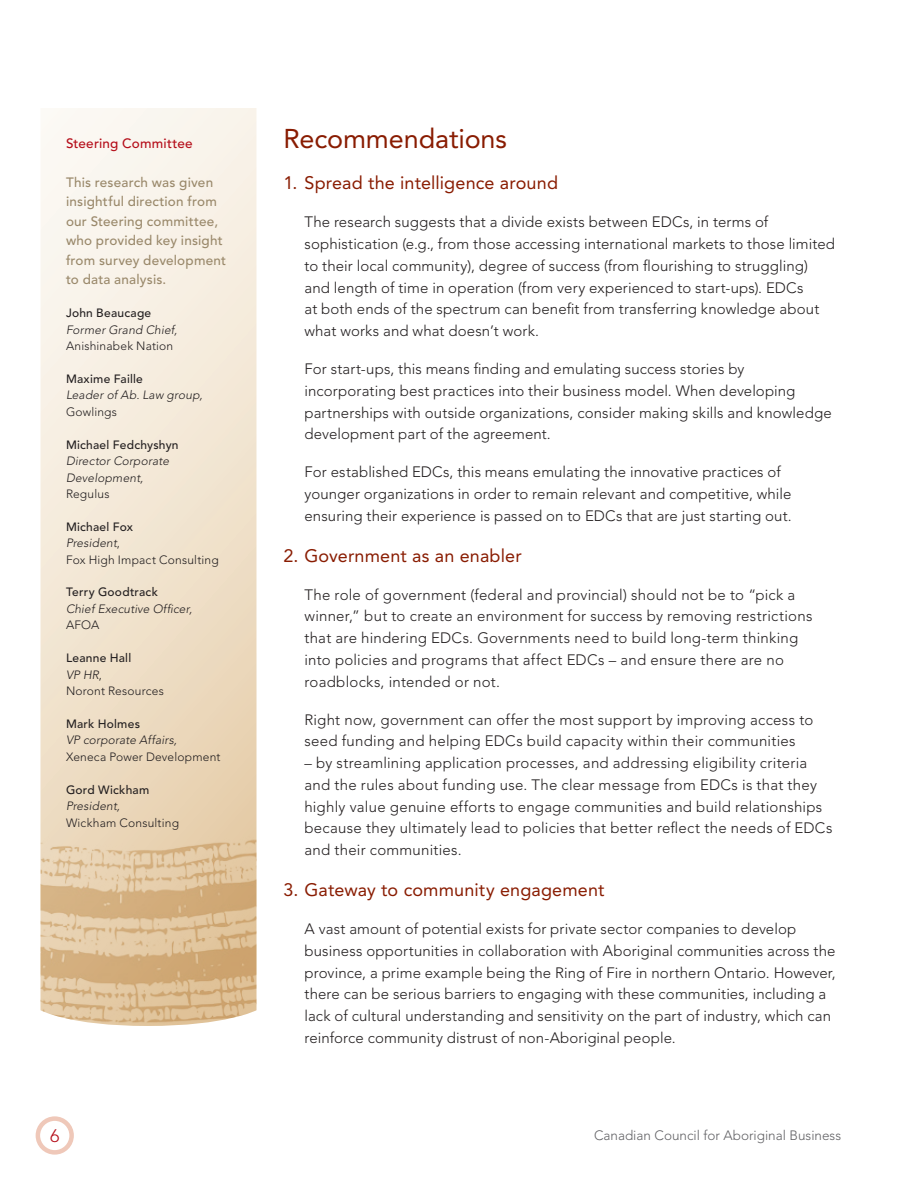
<style>
.page{position:relative;width:918px;height:1188px;background:#fff}
.page>*{position:absolute;margin:0;border:0;box-sizing:border-box;transform-origin:0 0}
.t1{font:27px "Avenir";letter-spacing:-.005em;color:#891c02}
.t2{font:18px "Avenir";letter-spacing:.01em;color:#891c02}
.t3{font:300 18px "Avenir";color:#b50e1a}
.t4{font:300 15px/21.8px "Avenir";letter-spacing:.01em;color:#231f20}
.t5{font:500 13.5px/19.5px "Avenir";letter-spacing:.015em;color:#9a896b}
.t6{font:300 13.5px "Avenir";color:#636366}
.t7{font:500 13.5px "Avenir";letter-spacing:.015em;color:#b50e1a}
.t8{font:300 12px/16.5px "Avenir";letter-spacing:.015em;color:#231f20}
.t9{font:italic 300 12px/16.5px "Avenir";letter-spacing:.01em;color:#231f20}
.t10{font:500 12px "Avenir";letter-spacing:.02em;color:#231f20}
.s1{font-weight:500}
.s2{font-style:italic}
</style>
<div class="page">
<div style="left:36px;top:1116px;width:38px;height:39px;border:4px solid #efc8b9;border-radius:50%"></div>
<svg style="left:40px;top:108px;width:216px;height:545px;background:#f5ecdd"></svg>
<img style="left:40px;top:653px;width:216px;height:373px">
<p class="t7" style="left:66px;top:136px;width:128px">Steering Committee</p>
<p class="t5" style="left:66px;top:173px;width:162px">This research was given insightful direction from our Steering committee, who provided key insight from survey development to data analysis.</p>
<p class="t10" style="left:66px;top:306px;width:87px">John Beaucage</p>
<p class="t9" style="left:66px;top:321px;width:113px">Former Grand Chief,</p>
<p class="t8" style="left:66px;top:338px;width:109px">Anishinabek Nation</p>
<p class="t10" style="left:66px;top:372px;width:78px">Maxime Faille</p>
<p class="t9" style="left:66px;top:387px;width:138px">Leader of Ab. Law group,</p>
<p class="t8" style="left:66px;top:403px;width:53px">Gowlings</p>
<p class="t10" style="left:66px;top:437px;width:114px">Michael Fedchyshyn</p>
<p class="t9" style="left:66px;top:453px;width:105px">Director Corporate<br>Development,</p>
<p class="t8" style="left:66px;top:486px;width:45px">Regulus</p>
<p class="t8" style="left:66px;top:518px;width:154px"><span class="s1">Michael Fox<br></span><span class="s2">President</span>,<br>Fox High Impact Consulting</p>
<p class="t10" style="left:66px;top:585px;width:93px">Terry Goodtrack</p>
<p class="t9" style="left:66px;top:601px;width:128px">Chief Executive Officer,</p>
<p class="t8" style="left:66px;top:617px;width:35px">AFOA</p>
<p class="t8" style="left:66px;top:650px;width:99px"><span class="s1">Leanne Hall<br></span><span class="s2">VP HR</span>,<br>Noront Resources</p>
<p class="t10" style="left:66px;top:717px;width:76px">Mark Holmes</p>
<p class="t9" style="left:66px;top:732px;width:113px">VP corporate Affairs,</p>
<p class="t8" style="left:66px;top:748px;width:156px">Xeneca Power Development</p>
<p class="t10" style="left:66px;top:782px;width:85px">Gord Wickham</p>
<p class="t9" style="left:66px;top:798px;width:56px">President,</p>
<p class="t8" style="left:66px;top:814px;width:115px">Wickham Consulting</p>
<h1 class="t1" style="left:284px;top:123px;width:225px">Recommendations</h1>
<p class="t2" style="left:284px;top:173px;width:276px">1. Spread the intelligence around</p>
<p class="t4" style="left:304px;top:211px;width:532px">The research suggests that a divide exists between EDCs, in terms of sophistication (e.g., from those accessing international markets to those limited to their local community), degree of success (from flourishing to struggling) and length of time in operation (from very experienced to start-ups). EDCs<br>at both ends of the spectrum can benefit from transferring knowledge about what works and what doesn’t work.</p>
<p class="t4" style="left:304px;top:358px;width:529px">For start-ups, this means finding and emulating success stories by incorporating best practices into their business model. When developing partnerships with outside organizations, consider making skills and knowledge development part of the agreement.</p>
<p class="t4" style="left:304px;top:461px;width:489px">For established EDCs, this means emulating the innovative practices of younger organizations in order to remain relevant and competitive, while ensuring their experience is passed on to EDCs that are just starting out.</p>
<p class="t2" style="left:284px;top:545px;width:240px">2. Government as an enabler</p>
<p class="t4" style="left:304px;top:584px;width:509px">The role of government (federal and provincial) should not be to “pick a winner,” but to create an environment for success by removing restrictions that are hindering EDCs. Governments need to build long-term thinking into policies and programs that affect EDCs – and ensure there are no roadblocks, intended or not.</p>
<p class="t4" style="left:304px;top:709px;width:510px">Right now, government can offer the most support by improving access to seed funding and helping EDCs build capacity within their communities</p>
<p class="t4" style="left:304px;top:752px;width:530px">– by streamlining application processes, and addressing eligibility criteria and the rules about funding use. The clear message from EDCs is that they highly value genuine efforts to engage communities and build relationships because they ultimately lead to policies that better reflect the needs of EDCs and their communities.</p>
<p class="t2" style="left:284px;top:879px;width:323px">3. Gateway to community engagement</p>
<p class="t4" style="left:304px;top:918px;width:533px">A vast amount of potential exists for private sector companies to develop business opportunities in collaboration with Aboriginal communities across the province, a prime example being the Ring of Fire in northern Ontario. However, there can be serious barriers to engaging with these communities, including a lack of cultural understanding and sensitivity on the part of industry, which can reinforce community distrust of non-Aboriginal people.</p>
<p class="t3" style="left:50px;top:1125px;width:11px">6</p>
<p class="t6" style="left:594px;top:1127px;width:249px">Canadian Council for Aboriginal Business</p>
</div>
